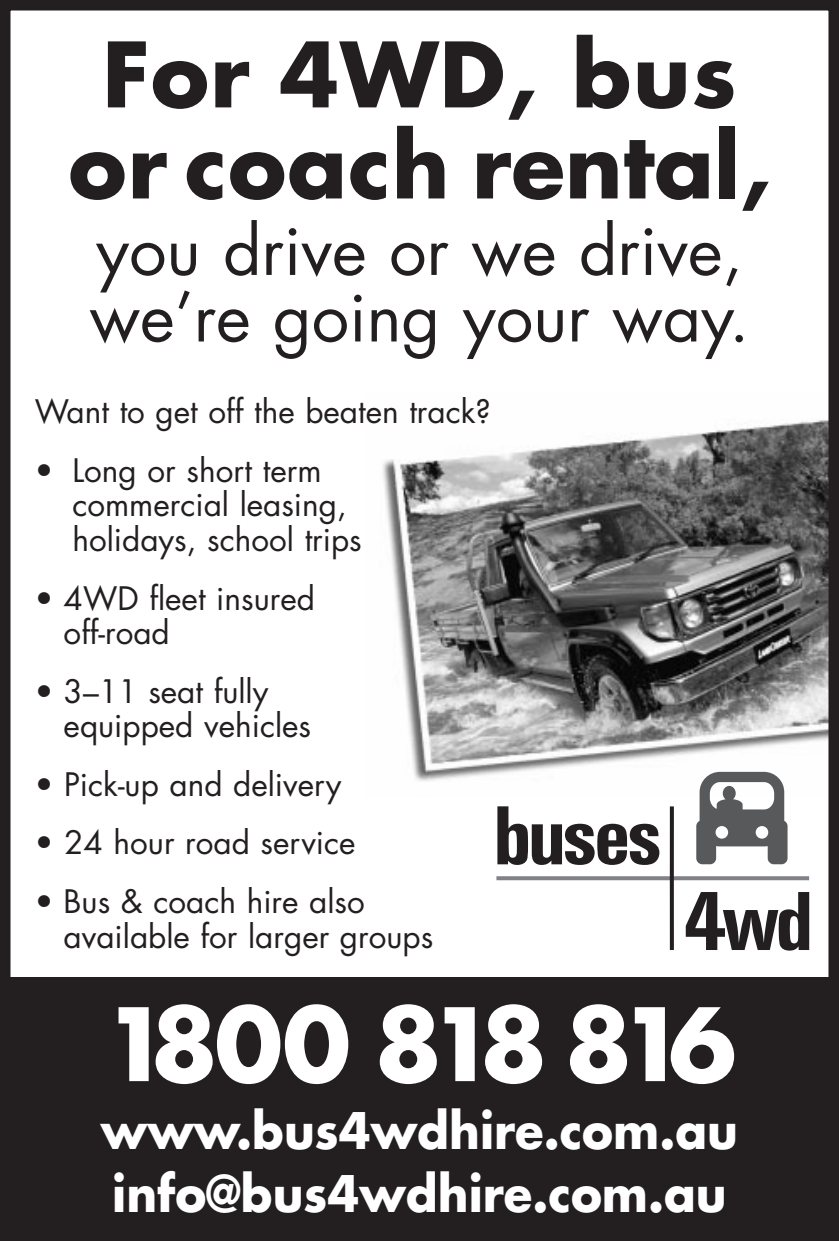
<style>
.page{position:relative;width:839px;height:1241px;background:#fff}
.page>*{position:absolute;margin:0;border:0;box-sizing:border-box;transform-origin:0 0}
.t1{font:700 98px "Futura";letter-spacing:-.135em;color:#fff}
.t2{font:700 87.5px/91px "Futura";letter-spacing:.015em;color:#231f20;text-align:center}
.t3{font:66.5px/66.5px "Futura";color:#231f20}
.t4{font:700 49px/63px "Futura";color:#fff;scale:.95 1}
.t5{font:31.5px/34.6px "Futura";color:#231f20}
</style>
<div class="page">
<img style="left:383px;top:420px;width:444px;height:362px">
<div style="left:0;top:0;width:838px;height:1240px;border:10px solid #231f20"></div>
<div style="left:0;top:977px;width:838px;height:263px;background:#231f20"></div>
<svg style="left:496px;top:876px;width:313px;height:4px"></svg>
<svg style="left:497px;top:806px;width:162px;height:58px"></svg>
<svg style="left:696px;top:771px;width:91px;height:93px"></svg>
<svg style="left:685px;top:892px;width:124px;height:58px"></svg>
<svg style="left:667px;top:806px;width:10px;height:144px"></svg>
<h2 class="t2" style="left:68px;top:37px;width:703px">For 4WD, bus or coach rental,</h2>
<h3 class="t3" style="left:89px;top:223px;width:661px">you drive or we drive, we’re going your way.</h3>
<p class="t5" style="left:35px;top:397px;width:457px">Want to get off the beaten track?</p>
<p class="t5" style="left:72px;top:455px;width:291px;text-indent:-38px">• Long or short term commercial leasing, holidays, school trips</p>
<p class="t5" style="left:64px;top:583px;width:253px;text-indent:-29px">• 4WD fleet insured off-road</p>
<p class="t5" style="left:64px;top:676px;width:249px;text-indent:-29px">• 3–11 seat fully equipped vehicles</p>
<p class="t5" style="left:35px;top:769px;width:308px">• Pick-up and delivery</p>
<p class="t5" style="left:35px;top:828px;width:322px">• 24 hour road service</p>
<p class="t5" style="left:64px;top:886px;width:371px;text-indent:-29px">• Bus &amp; coach hire also available for larger groups</p>
<h1 class="t1" style="left:103px;top:999px;width:635px">1800 818 816</h1>
<h3 class="t4" style="left:101px;top:1103px;width:672px">www.bus4wdhire.com.au info@bus4wdhire.com.au</h3>
</div>
